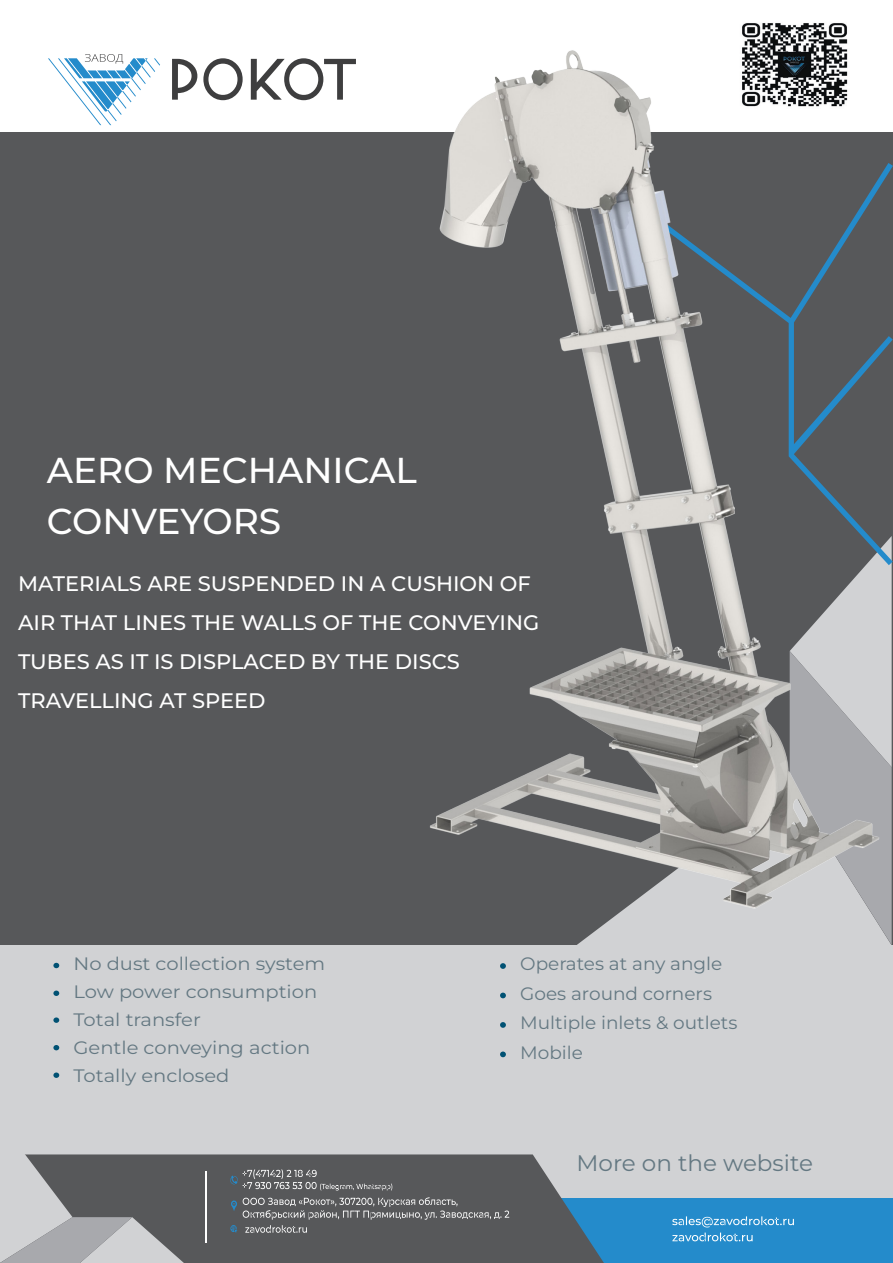
<style>
.page{position:relative;width:893px;height:1263px;background:#fff}
.page>*{position:absolute;margin:0;border:0;box-sizing:border-box;transform-origin:0 0}
.t1{font:500 36px/51px "Montserrat";color:#fff}
.t2{font:22.5px "Montserrat";color:#647882}
.t3{font:500 21px/39px "Montserrat";color:#fff}
.t4{font:18px/27.9px "Montserrat";color:#647882;scale:1.08 1}
.t5{font:18px/29.5px "Montserrat";color:#647882}
</style>
<div class="page">
<div style="left:0;top:132px;width:893px;height:1101px;background:#57585a"></div>
<svg style="left:48px;top:54px;width:112px;height:71px"></svg>
<svg style="left:172px;top:58px;width:184px;height:42px"></svg>
<div style="left:0;top:945px;width:893px;height:318px;background:#d1d2d4"></div>
<div style="left:577px;top:927px;width:206px;height:18px;background:#d1d2d4"></div>
<div style="left:0;top:1198px;width:893px;height:65px;background:#248bcb"></div>
<svg style="left:184px;top:1154px;width:420px;height:109px;background:#5e6468"></svg>
<svg style="left:0;top:1154px;width:184px;height:109px;background:#8f9092"></svg>
<hr style="left:205px;top:1171px;width:2px;height:71px;background:#fff">
<svg style="left:672px;top:1216px;width:122px;height:25px"></svg>
<div style="left:783px;top:927px;width:109px;height:18px;background:#d1d2d4"></div>
<svg style="left:230px;top:1169px;width:162px;height:21px;background:#6b6c6e"></svg>
<svg style="left:230px;top:1197px;width:279px;height:36px;background:#68696c"></svg>
<svg style="left:500px;top:963px;width:6px;height:6px"></svg>
<svg style="left:500px;top:993px;width:6px;height:5px"></svg>
<svg style="left:500px;top:1022px;width:6px;height:6px"></svg>
<svg style="left:500px;top:1051px;width:6px;height:6px"></svg>
<svg style="left:53px;top:963px;width:6px;height:5px"></svg>
<svg style="left:53px;top:1017px;width:6px;height:6px"></svg>
<svg style="left:53px;top:1045px;width:6px;height:5px"></svg>
<svg style="left:53px;top:990px;width:6px;height:6px"></svg>
<svg style="left:53px;top:1072px;width:6px;height:6px"></svg>
<img style="left:430px;top:50px;width:463px;height:877px">
<img style="left:737px;top:23px;width:115px;height:87px">
<h1 class="t1" style="left:47px;top:443px;width:372px">AERO MECHANICAL<br>CONVEYORS</h1>
<p class="t3" style="left:18px;top:563px;width:523px">MATERIALS ARE SUSPENDED IN A CUSHION OF AIR THAT LINES THE WALLS OF THE CONVEYING TUBES AS IT IS DISPLACED BY THE DISCS TRAVELLING AT SPEED</p>
<p class="t4" style="left:73px;top:949px;width:235px">No dust collection system<br>Low power consumption<br>Total transfer<br>Gentle conveying action<br>Totally enclosed</p>
<p class="t5" style="left:520px;top:949px;width:219px">Operates at any angle<br>Goes around corners<br>Multiple inlets &amp; outlets<br>Mobile</p>
<p class="t2" style="left:576px;top:1148px;width:238px">More on the website</p>
</div>
